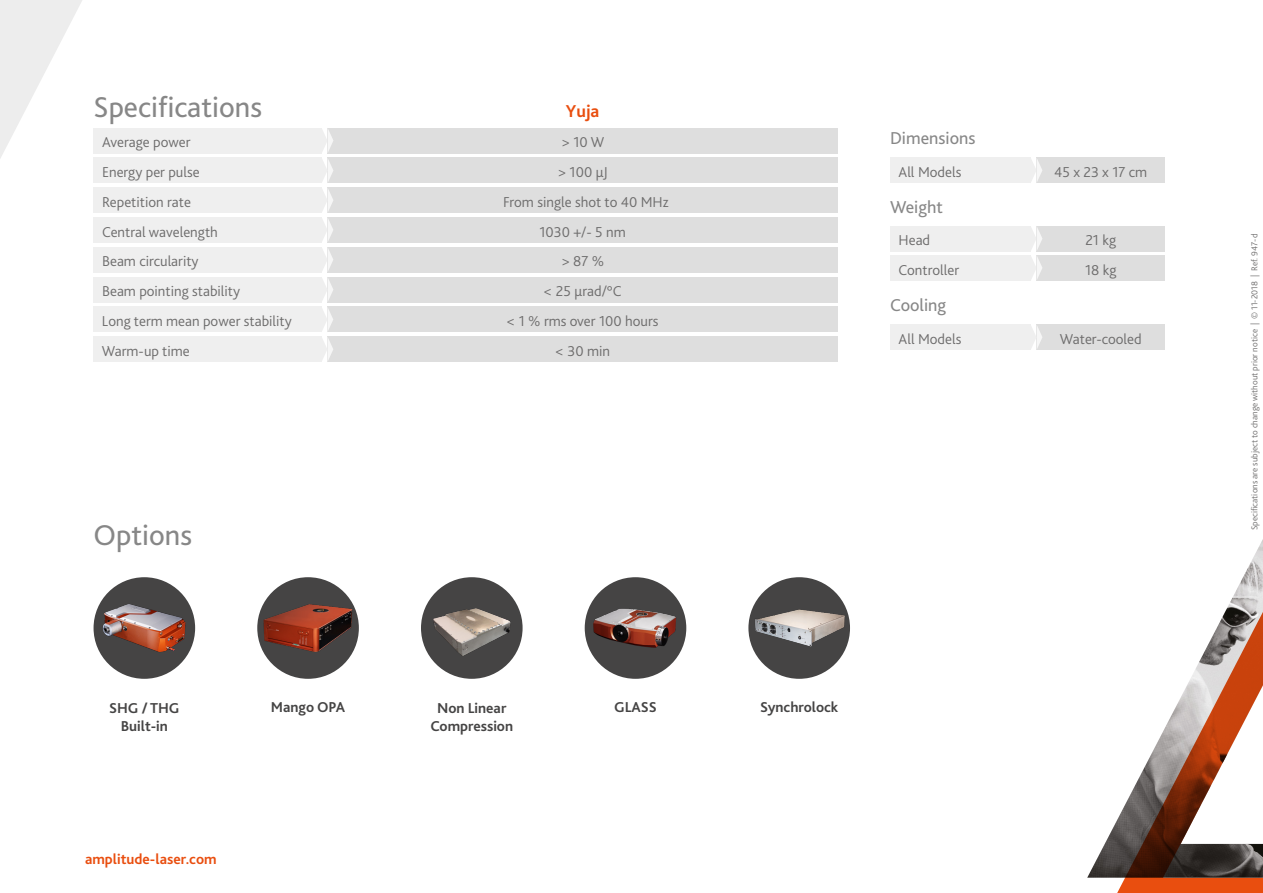
<style>
.page{position:relative;width:1263px;height:893px;background:#fff}
.page>*{position:absolute;margin:0;border:0;box-sizing:border-box;transform-origin:0 0}
.t1{font:30px "Bliss 2";color:#878787}
.t2{font:18px "Bliss 2";color:#878787}
.t3{font:700 18px "Bliss 2";color:#e94e0f}
.t4{font:300 15px/29.7px "Bliss 2";color:#6d6c6c}
.t5{font:700 15px/18px "Bliss 2";color:#454444;text-align:center}
.t6{font:700 15px "Bliss 2";color:#e94e0f}
.t7{font:300 9px "Bliss 2";color:#706f6f}
</style>
<div class="page">
<svg style="left:0;top:0;width:82px;height:158px"></svg>
<div style="left:328px;top:187px;width:510px;height:26px;background:#dedede"></div>
<div style="left:328px;top:158px;width:510px;height:25px;background:#dedede"></div>
<div style="left:94px;top:128px;width:228px;height:25px;background:#efefef"></div>
<div style="left:94px;top:217px;width:228px;height:26px;background:#efefef"></div>
<div style="left:94px;top:158px;width:228px;height:25px;background:#efefef"></div>
<div style="left:94px;top:187px;width:228px;height:26px;background:#efefef"></div>
<div style="left:94px;top:247px;width:228px;height:25px;background:#efefef"></div>
<img style="left:1087px;top:841px;width:19px;height:37px">
<svg style="left:1106px;top:539px;width:157px;height:354px"></svg>
<div style="left:327px;top:336px;width:511px;height:26px;background:#dedede"></div>
<div style="left:328px;top:277px;width:510px;height:25px;background:#dedede"></div>
<div style="left:94px;top:277px;width:228px;height:25px;background:#efefef"></div>
<div style="left:93px;top:307px;width:229px;height:25px;background:#efefef"></div>
<div style="left:93px;top:336px;width:229px;height:26px;background:#efefef"></div>
<div style="left:328px;top:128px;width:510px;height:25px;background:#dedede"></div>
<div style="left:328px;top:217px;width:510px;height:26px;background:#dedede"></div>
<div style="left:328px;top:247px;width:510px;height:25px;background:#dedede"></div>
<div style="left:327px;top:307px;width:511px;height:25px;background:#dedede"></div>
<div style="left:890px;top:157px;width:141px;height:26px;background:#efefef"></div>
<div style="left:1036px;top:157px;width:129px;height:26px;background:#dedede"></div>
<svg style="left:1031px;top:159px;width:11px;height:23px"></svg>
<div style="left:257px;top:577px;width:102px;height:102px;background:#454444;border-radius:50%"></div>
<img style="left:263px;top:604px;width:89px;height:48px">
<div style="left:748px;top:577px;width:102px;height:102px;background:#454444;border-radius:50%"></div>
<img style="left:752px;top:608px;width:93px;height:40px">
<div style="left:585px;top:577px;width:101px;height:102px;background:#454444;border-radius:50%"></div>
<img style="left:593px;top:608px;width:83px;height:40px">
<div style="left:94px;top:577px;width:101px;height:102px;background:#454444;border-radius:50%"></div>
<img style="left:103px;top:604px;width:83px;height:48px">
<svg style="left:322px;top:128px;width:11px;height:233px"></svg>
<div style="left:890px;top:226px;width:141px;height:25px;background:#efefef"></div>
<div style="left:1036px;top:226px;width:129px;height:25px;background:#dedede"></div>
<div style="left:890px;top:255px;width:141px;height:26px;background:#efefef"></div>
<div style="left:1036px;top:255px;width:129px;height:26px;background:#dedede"></div>
<svg style="left:1031px;top:228px;width:11px;height:51px"></svg>
<div style="left:890px;top:324px;width:141px;height:26px;background:#efefef"></div>
<div style="left:1037px;top:324px;width:128px;height:26px;background:#dedede"></div>
<div style="left:421px;top:577px;width:102px;height:102px;background:#454444;border-radius:50%"></div>
<img style="left:421px;top:587px;width:102px;height:82px">
<svg style="left:1031px;top:324px;width:11px;height:26px"></svg>
<h1 class="t1" style="left:94px;top:88px;width:170px">Specifications</h1>
<p class="t4" style="left:102px;top:127px;width:90px">Average power</p>
<p class="t4" style="left:102px;top:157px;width:99px">Energy per pulse<br>Repetition rate</p>
<p class="t4" style="left:102px;top:216px;width:117px">Central wavelength</p>
<p class="t4" style="left:102px;top:246px;width:98px">Beam circularity</p>
<p class="t3" style="left:566px;top:99px;width:35px">Yuja</p>
<p class="t4" style="left:561px;top:127px;width:45px">&gt; 10 W</p>
<p class="t4" style="left:557px;top:157px;width:52px">&gt; 100 µJ</p>
<p class="t4" style="left:503px;top:187px;width:167px">From single shot to 40 MHz</p>
<p class="t4" style="left:539px;top:216px;width:88px;text-align:center">1030 +/- 5 nm &gt; 87 %</p>
<p class="t4" style="left:102px;top:276px;width:140px">Beam pointing stability</p>
<p class="t4" style="left:544px;top:276px;width:80px">&lt; 25 µrad/°C</p>
<p class="t4" style="left:102px;top:306px;width:191px">Long term mean power stability<br>Warm-up time</p>
<p class="t4" style="left:506px;top:306px;width:154px">&lt; 1 % rms over 100 hours</p>
<p class="t4" style="left:555px;top:336px;width:56px">&lt; 30 min</p>
<p class="t2" style="left:890px;top:127px;width:87px">Dimensions</p>
<p class="t4" style="left:898px;top:157px;width:64px">All Models</p>
<p class="t4" style="left:1054px;top:157px;width:95px">45 x 23 x 17 cm</p>
<p class="t2" style="left:890px;top:196px;width:54px">Weight</p>
<p class="t4" style="left:898px;top:225px;width:33px">Head</p>
<p class="t4" style="left:1085px;top:225px;width:32px">21 kg</p>
<p class="t4" style="left:898px;top:255px;width:62px">Controller</p>
<p class="t4" style="left:1085px;top:254px;width:33px">18 kg</p>
<p class="t2" style="left:890px;top:294px;width:58px">Cooling</p>
<p class="t4" style="left:898px;top:324px;width:64px">All Models</p>
<p class="t4" style="left:1060px;top:324px;width:83px">Water-cooled</p>
<h1 class="t1" style="left:94px;top:517px;width:100px">Options</h1>
<p class="t5" style="left:430px;top:699px;width:84px">Non Linear<br>Compression</p>
<p class="t5" style="left:760px;top:697px;width:80px">Synchrolock</p>
<p class="t5" style="left:109px;top:699px;width:72px">SHG / THG</p>
<p class="t5" style="left:271px;top:697px;width:76px">Mango OPA</p>
<p class="t5" style="left:614px;top:697px;width:44px">GLASS</p>
<p class="t5" style="left:121px;top:717px;width:49px">Built-in</p>
<p class="t6" style="left:85px;top:850px;width:133px">amplitude-laser.com</p>
<p class="t7" style="left:1249px;top:530px;width:298px;rotate:-90deg">Specifications are subject to change without prior notice | © 11-2018 | Ref. 947-d</p>
</div>
